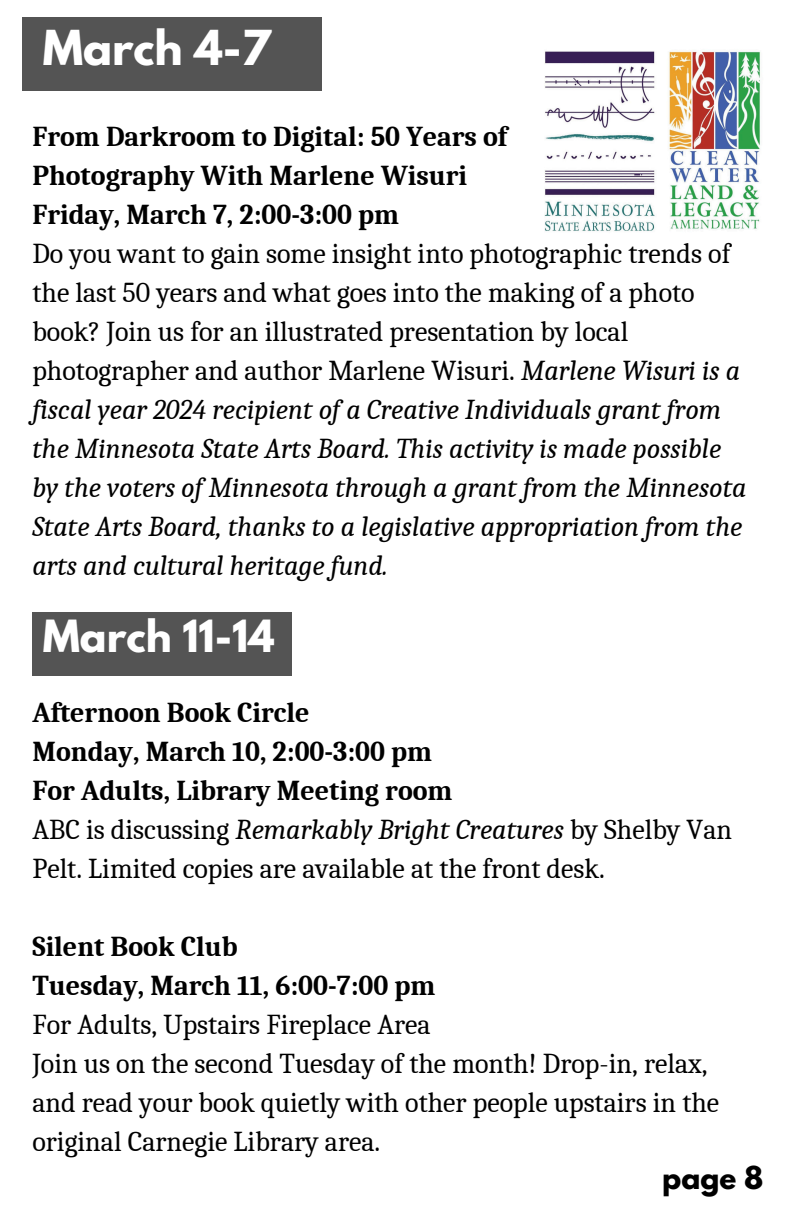
<style>
.page{position:relative;width:792px;height:1224px;background:#fff}
.page>*{position:absolute;margin:0;border:0;box-sizing:border-box;transform-origin:0 0}
.t1{font:700 42.6px "League Spartan";color:#fff}
.t2{font:700 39.4px "League Spartan";color:#fff}
.t3{font:italic 28px/39px "Caladea";color:#000}
.t4{font:28px/39px "Caladea";color:#000}
.t5{font:700 28px "Caladea";color:#000}
.t6{font:700 28px "League Spartan";color:#000}
.s1{font-style:normal}
.s2{font-style:italic}
</style>
<div class="page">
<div style="left:22px;top:18px;width:299px;height:73px;background:#545454"></div>
<img style="left:544px;top:51px;width:217px;height:180px">
<div style="left:32px;top:612px;width:260px;height:63px;background:#545454"></div>
<p class="t1" style="left:43px;top:27px;width:230px">March 4-7</p>
<p class="t5" style="left:32px;top:121px;width:476px">From Darkroom to Digital: 50 Years of</p>
<p class="t5" style="left:32px;top:160px;width:436px">Photography With Marlene Wisuri</p>
<p class="t5" style="left:32px;top:199px;width:368px">Friday, March 7, 2:00-3:00 pm</p>
<p class="t3" style="left:32px;top:234px;width:716px"><span class="s1">Do you want to gain some insight into photographic trends of the last 50 years and what goes into the making of a photo book? Join us for an illustrated presentation by local photographer and author Marlene Wisuri.</span> Marlene Wisuri is a fiscal year 2024 recipient of a Creative Individuals grant from the Minnesota State Arts Board. This activity is made possible by the voters of Minnesota through a grant from the Minnesota State Arts Board, thanks to a legislative appropriation from the arts and cultural heritage fund.</p>
<h1 class="t2" style="left:43px;top:617px;width:233px">March 11-14</h1>
<p class="t5" style="left:32px;top:697px;width:278px">Afternoon Book Circle</p>
<p class="t5" style="left:32px;top:736px;width:401px">Monday, March 10, 2:00-3:00 pm</p>
<p class="t5" style="left:32px;top:775px;width:422px">For Adults, Library Meeting room</p>
<p class="t4" style="left:32px;top:811px;width:701px">ABC is discussing <span class="s2">Remarkably Bright Creatures</span> by Shelby Van<br>Pelt. Limited copies are available at the front desk.</p>
<p class="t5" style="left:32px;top:931px;width:207px">Silent Book Club</p>
<p class="t5" style="left:32px;top:970px;width:405px">Tuesday, March 11, 6:00-7:00 pm</p>
<p class="t4" style="left:32px;top:1006px;width:400px">For Adults, Upstairs Fireplace Area</p>
<p class="t4" style="left:32px;top:1045px;width:688px">Join us on the second Tuesday of the month! Drop-in, relax, and read your book quietly with other people upstairs in the original Carnegie Library area.</p>
<h1 class="t6" style="left:662px;top:1164px;width:103px">page 8</h1>
</div>
